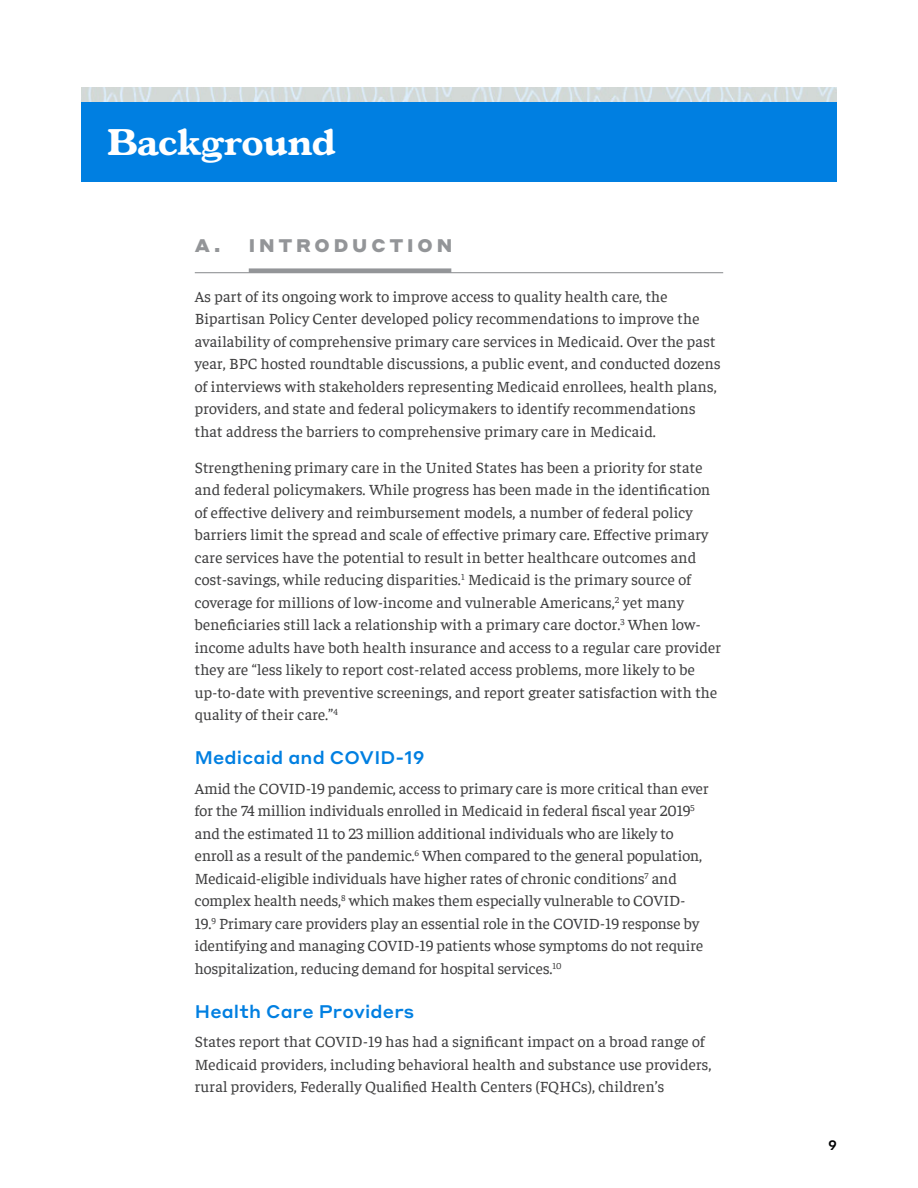
<style>
.page{position:relative;width:918px;height:1188px;background:#fff}
.page>*{position:absolute;margin:0;border:0;box-sizing:border-box;transform-origin:0 0}
.H2_-_Chapter_Title_N{font:700 36px "Gascogne TS";letter-spacing:.015em;color:#fff}
.H3_-_Blue{font:500 18px "Styrene A";letter-spacing:.01em;color:#007fe1}
.t1{font:900 18px "Styrene A";letter-spacing:.21em;color:#939598}
.Body_-_Report{font:15.75px/22.5px "Faustina";letter-spacing:.01em;color:#3e3e3f}
.t2{font:500 13.5px "Styrene A";color:#010203}
</style>
<div class="page">
<hr style="left:195px;top:272px;width:528px;height:1px;background:#939598">
<div style="left:249px;top:268px;width:202px;height:5px;background:#939598"></div>
<div style="left:81px;top:101px;width:756px;height:81px;background:#007fe1"></div>
<img style="left:81px;top:88px;width:756px;height:13px">
<p class="H2_-_Chapter_Title_N" style="left:108px;top:119px;width:229px">Background</p>
<p class="t1" style="left:195px;top:230px;width:259px">A. INTRODUCTION</p>
<p class="Body_-_Report" style="left:195px;top:284px;width:527px">As part of its ongoing work to improve access to quality health care, the Bipartisan Policy Center developed policy recommendations to improve the availability of comprehensive primary care services in Medicaid. Over the past year, BPC hosted roundtable discussions, a public event, and conducted dozens of interviews with stakeholders representing Medicaid enrollees, health plans, providers, and state and federal policymakers to identify recommendations that address the barriers to comprehensive primary care in Medicaid.</p>
<p class="Body_-_Report" style="left:195px;top:455px;width:528px">Strengthening primary care in the United States has been a priority for state and federal policymakers. While progress has been made in the identification of effective delivery and reimbursement models, a number of federal policy barriers limit the spread and scale of effective primary care. Effective primary care services have the potential to result in better healthcare outcomes and cost-savings, while reducing disparities.<sup>1</sup> Medicaid is the primary source of coverage for millions of low-income and vulnerable Americans,<sup>2</sup> yet many beneficiaries still lack a relationship with a primary care doctor.<sup>3</sup> When low&shy;income adults have both health insurance and access to a regular care provider they are “less likely to report cost-related access problems, more likely to be up-to-date with preventive screenings, and report greater satisfaction with the quality of their care.”<sup>4</sup></p>
<p class="H3_-_Blue" style="left:195px;top:743px;width:232px">Medicaid and COVID-19</p>
<p class="Body_-_Report" style="left:195px;top:776px;width:515px">Amid the COVID-19 pandemic, access to primary care is more critical than ever for the 74 million individuals enrolled in Medicaid in federal fiscal year 2019<sup>5 </sup>and the estimated 11 to 23 million additional individuals who are likely to enroll as a result of the pandemic.<sup>6</sup> When compared to the general population, Medicaid-eligible individuals have higher rates of chronic conditions<sup>7</sup> and complex health needs,<sup>8</sup> which makes them especially vulnerable to COVID-19.<sup>9</sup> Primary care providers play an essential role in the COVID-19 response by identifying and managing COVID-19 patients whose symptoms do not require hospitalization, reducing demand for hospital services.<sup>10</sup></p>
<p class="H3_-_Blue" style="left:195px;top:996px;width:221px">Health Care Providers</p>
<p class="Body_-_Report" style="left:195px;top:1030px;width:518px">States report that COVID-19 has had a significant impact on a broad range of<br>Medicaid providers, including behavioral health and substance use providers, rural providers, Federally Qualified Health Centers (FQHCs), children’s</p>
<p class="t2" style="left:828px;top:1133px;width:10px">9</p>
</div>
